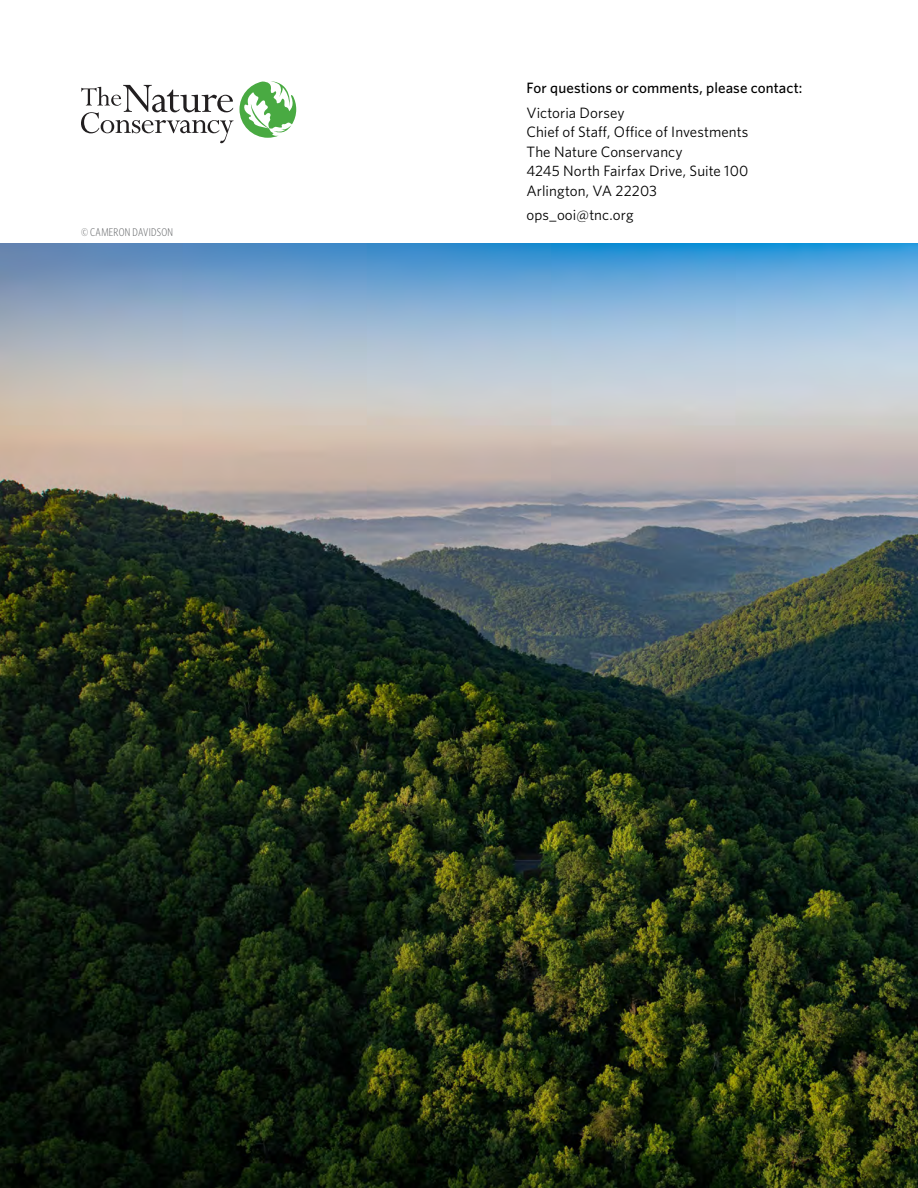
<style>
.page{position:relative;width:918px;height:1188px;background:#fff}
.page>*{position:absolute;margin:0;border:0;box-sizing:border-box;transform-origin:0 0}
.Text{font:15px/19.5px "Whitney";letter-spacing:.005em;color:#000}
.Text-2{font:500 15px "Whitney";letter-spacing:.005em;color:#000}
.Photo_credits{font:300 11.25px "Whitney Condensed";letter-spacing:.025em;color:#626466}
</style>
<div class="page">
<img style="left:0;top:243px;width:918px;height:945px">
<svg style="left:81px;top:81px;width:215px;height:62px"></svg>
<p class="Photo_credits" style="left:81px;top:226px;width:94px">© CAMERON DAVIDSON</p>
<p class="Text-2" style="left:526px;top:78px;width:278px">For questions or comments, please contact:</p>
<p class="Text" style="left:526px;top:102px;width:100px">Victoria Dorsey</p>
<p class="Text" style="left:526px;top:122px;width:224px">Chief of Staff, Office of Investments</p>
<p class="Text" style="left:526px;top:141px;width:158px">The Nature Conservancy</p>
<p class="Text" style="left:526px;top:161px;width:223px">4245 North Fairfax Drive, Suite 100<br>Arlington, VA 22203</p>
<p class="Text" style="left:526px;top:205px;width:109px">ops_ooi@tnc.org</p>
</div>
